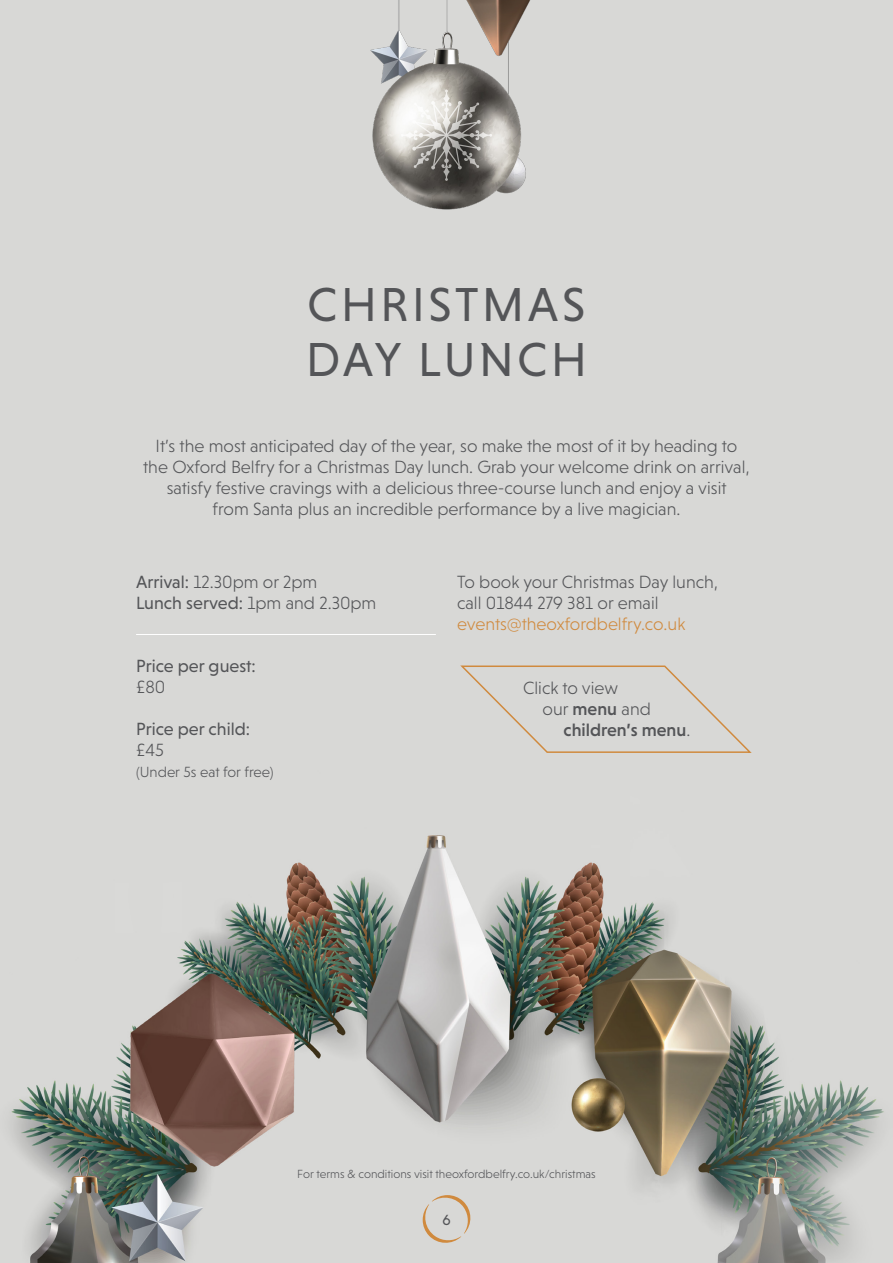
<style>
.page{position:relative;width:893px;height:1263px;background:#fff}
.page>*{position:absolute;margin:0;border:0;box-sizing:border-box;transform-origin:0 0}
.t1{font:48.45px/55.1px "Niveau Grotesk";letter-spacing:.075em;color:#545558}
.t2{font:300 18px/21px "Niveau Grotesk";color:#545558}
.t3{font:18px "Niveau Grotesk";color:#545558}
.t4{font:300 18px "Niveau Grotesk";color:#d08a3e}
.t5{font:500 18px "Niveau Grotesk";color:#545558}
.t6{font:300 15px "Niveau Grotesk";color:#545558}
.t7{font:15px "Niveau Grotesk";color:#545558}
.t8{font:300 12px "Niveau Grotesk";color:#545558}
.s1{font-weight:400}
.s2{font-weight:500}
.s3{font-weight:300}
</style>
<div class="page">
<img style="left:0;top:0;width:893px;height:1263px">
<svg style="left:422px;top:1194px;width:51px;height:51px;background:#d6cec2"></svg>
<hr style="left:136px;top:634px;width:300px;height:1px;background:#fff">
<img style="left:355px;top:0;width:182px;height:265px">
<svg style="left:401px;top:90px;width:91px;height:91px;background:#9c9a95"></svg>
<div style="left:460px;top:664px;width:293px;height:90px;background:#d8d8d6"></div>
<h1 class="t1" style="left:306px;top:277px;width:282px">CHRISTMAS<br>DAY LUNCH</h1>
<p class="t2" style="left:143px;top:435px;width:608px;text-align:center">It’s the most anticipated day of the year, so make the most of it by heading to the Oxford Belfry for a Christmas Day lunch. Grab your welcome drink on arrival, satisfy festive cravings with a delicious three-course lunch and enjoy a visit<br>from Santa plus an incredible performance by a live magician.</p>
<p class="t2" style="left:136px;top:571px;width:242px"><span class="s1">Arrival:</span> 12.30pm or 2pm<br><span class="s1">Lunch served:</span> 1pm and 2.30pm</p>
<p class="t3" style="left:136px;top:655px;width:121px">Price per guest:</p>
<p class="t2" style="left:136px;top:676px;width:31px">£80</p>
<p class="t3" style="left:136px;top:718px;width:116px">Price per child:</p>
<p class="t2" style="left:136px;top:739px;width:29px">£45</p>
<p class="t6" style="left:136px;top:763px;width:139px">(Under 5s eat for free)</p>
<p class="t2" style="left:457px;top:571px;width:263px">To book your Christmas Day lunch, call 01844 279 381 or email</p>
<p class="t4" style="left:457px;top:613px;width:230px">events@theoxfordbelfry.co.uk</p>
<p class="t2" style="left:523px;top:678px;width:97px">Click to view</p>
<p class="t2" style="left:543px;top:699px;width:110px">our <span class="s2">menu</span> and</p>
<p class="t5" style="left:564px;top:720px;width:128px">children’s menu<span class="s3">.</span></p>
<p class="t8" style="left:297px;top:1167px;width:300px">For terms &amp; conditions visit theoxfordbelfry.co.uk/christmas</p>
<p class="t7" style="left:442px;top:1211px;width:10px">6</p>
</div>
